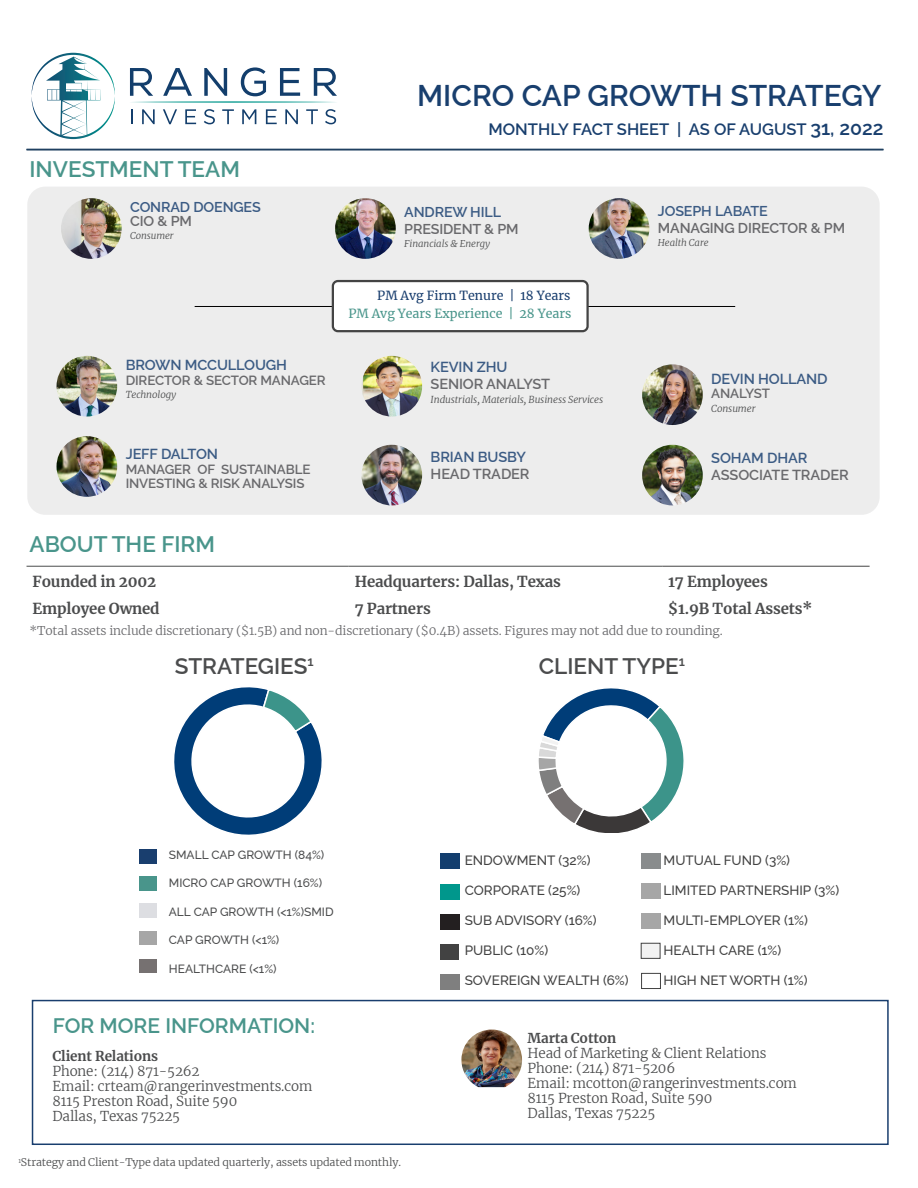
<style>
.page{position:relative;width:918px;height:1188px;background:#fff}
.page>*{position:absolute;margin:0;border:0;box-sizing:border-box;transform-origin:0 0}
.t1{font:600 30px "Raleway";color:#193f6e}
._6-CHART_HEADERS__SM{font:600 22.5px "Raleway";color:#49958b}
._6-CHART_HEADERS__SM-2{font:600 22.5px "Raleway";color:#4b4c4d}
._6-CHART_HEADERS__SM-3{font:600 21px "Raleway";color:#49958b}
.t2{font:600 16.5px "Raleway";color:#193f6e}
.t3{font:700 15px "Merriweather";letter-spacing:-.01em;color:#4b4c4d}
.t4{font:600 14.55px "Raleway";letter-spacing:-.01em;color:#3b5b84}
.t5{font:600 14.55px "Raleway";letter-spacing:-.01em;color:#69696c}
.t6{font:600 14.25px "Raleway";letter-spacing:-.01em;color:#69696c}
.t7{font:600 14.25px "Raleway";letter-spacing:-.01em;color:#3b5b84}
.Sidebar_Text{font:300 13.5px "Merriweather";letter-spacing:-.01em;color:#4b4c4d}
.t8{font:500 13.5px "Raleway";color:#424242}
.Sidebar_Text-2{font:700 13.5px "Merriweather";letter-spacing:-.01em;color:#4b4c4d}
.t9{font:600 13.35px/14.5px "Raleway";letter-spacing:-.01em;color:#69696c}
.Graphics_-_pie_chart{font:12.45px "Merriweather";color:#49958b}
.Graphics_-_pie_chart-2{font:12.45px "Merriweather";color:#193e6e}
.Disclosure{font:300 12px "Merriweather";letter-spacing:-.01em;color:#69696c}
.t10{font:500 12px "Raleway";color:#4b4c4d}
.Disclosure-2{font:300 10.5px "Merriweather";letter-spacing:-.01em;color:#4b4c4d}
.Footer_-_Inside{font:italic 300 9.75px "Merriweather";letter-spacing:-.01em;color:#4b4c4d}
.Footer_-_Inside-2{font:italic 300 9.6px "Merriweather";letter-spacing:-.01em;color:#4b4c4d}
.s1{font-size:19.5px}
</style>
<div class="page">
<svg style="left:131px;top:109px;width:1px;height:15px"></svg>
<svg style="left:142px;top:109px;width:13px;height:15px"></svg>
<svg style="left:163px;top:109px;width:14px;height:15px"></svg>
<svg style="left:185px;top:109px;width:11px;height:15px"></svg>
<svg style="left:204px;top:109px;width:11px;height:15px"></svg>
<svg style="left:222px;top:109px;width:12px;height:15px"></svg>
<svg style="left:242px;top:109px;width:14px;height:15px"></svg>
<svg style="left:266px;top:109px;width:11px;height:15px"></svg>
<svg style="left:285px;top:109px;width:13px;height:15px"></svg>
<svg style="left:306px;top:109px;width:12px;height:15px"></svg>
<svg style="left:325px;top:109px;width:11px;height:15px"></svg>
<svg style="left:130px;top:67px;width:207px;height:36px"></svg>
<svg style="left:32px;top:53px;width:83px;height:86px"></svg>
<hr style="left:27px;top:149px;width:856px;height:1px;background:#1f4060">
<div style="left:27px;top:187px;width:853px;height:328px;background:#ededed;border-radius:18px"></div>
<hr style="left:195px;top:306px;width:540px;height:1px;background:#000">
<div style="left:32px;top:1000px;width:857px;height:145px;border:2px solid #193e6e"></div>
<div style="left:333px;top:281px;width:255px;height:50px;background:#fff;border-radius:5px"></div>
<div style="left:332px;top:280px;width:257px;height:52px;border:2px solid #444;border-radius:5px"></div>
<img style="left:57px;top:356px;width:60px;height:61px;border-radius:30px">
<img style="left:361px;top:356px;width:61px;height:61px;border-radius:30px">
<img style="left:57px;top:436px;width:60px;height:61px;border-radius:30px">
<img style="left:361px;top:445px;width:61px;height:60px;border-radius:30px">
<img style="left:642px;top:445px;width:61px;height:60px;border-radius:30px">
<img style="left:642px;top:364px;width:61px;height:61px;border-radius:30px">
<img style="left:335px;top:198px;width:61px;height:61px;border-radius:30px">
<img style="left:589px;top:198px;width:60px;height:61px;border-radius:30px">
<img style="left:61px;top:198px;width:61px;height:61px;border-radius:30px">
<svg style="left:174px;top:687px;width:148px;height:148px"></svg>
<div style="left:139px;top:849px;width:18px;height:14px;background:#193e6e"></div>
<div style="left:139px;top:876px;width:18px;height:15px;background:#49958b"></div>
<div style="left:139px;top:904px;width:18px;height:14px;background:#dddee2"></div>
<div style="left:139px;top:931px;width:18px;height:14px;background:#a6a6a6"></div>
<div style="left:139px;top:959px;width:18px;height:14px;background:#767171"></div>
<svg style="left:538px;top:688px;width:146px;height:145px"></svg>
<img style="left:461px;top:1030px;width:61px;height:57px">
<div style="left:440px;top:854px;width:20px;height:15px;background:#133e6e"></div>
<div style="left:440px;top:884px;width:20px;height:15px;background:#00978c"></div>
<div style="left:440px;top:974px;width:20px;height:16px;background:#7f7f7f"></div>
<div style="left:441px;top:944px;width:18px;height:16px;background:#424242"></div>
<div style="left:441px;top:914px;width:19px;height:16px;background:#231f20"></div>
<div style="left:641px;top:854px;width:19px;height:15px;background:#898c8d"></div>
<div style="left:641px;top:883px;width:19px;height:16px;background:#a6a6a6"></div>
<div style="left:641px;top:943px;width:19px;height:16px;background:#f2f2f2;border:1px solid #424242"></div>
<div style="left:641px;top:913px;width:20px;height:16px;background:#a6a6a6"></div>
<div style="left:641px;top:973px;width:20px;height:16px;background:#fff;border:1px solid #424242"></div>
<hr style="left:27px;top:566px;width:322px;height:1px;background:#4b4c4d">
<hr style="left:349px;top:566px;width:313px;height:1px;background:#4b4c4d">
<hr style="left:662px;top:566px;width:208px;height:1px;background:#444">
<h1 class="t1" style="left:417px;top:71px;width:466px">MICRO CAP GROWTH STRATEGY</h1>
<p class="_6-CHART_HEADERS__SM" style="left:30px;top:151px;width:212px">INVESTMENT TEAM</p>
<p class="t7" style="left:130px;top:195px;width:132px">CONRAD DOENGES</p>
<p class="t6" style="left:130px;top:210px;width:63px">CIO &amp; PM</p>
<p class="Footer_-_Inside-2" style="left:130px;top:229px;width:45px">Consumer</p>
<p class="t4" style="left:126px;top:353px;width:163px">BROWN MCCULLOUGH</p>
<p class="t9" style="left:126px;top:371px;width:202px">DIRECTOR &amp; SECTOR MANAGER</p>
<p class="Footer_-_Inside" style="left:126px;top:388px;width:52px">Technology</p>
<p class="t4" style="left:126px;top:443px;width:94px">JEFF DALTON</p>
<p class="t9" style="left:126px;top:460px;width:186px">MANAGER OF SUSTAINABLE<br>INVESTING &amp; RISK ANALYSIS</p>
<p class="_6-CHART_HEADERS__SM" style="left:30px;top:526px;width:187px">ABOUT THE FIRM</p>
<p class="t2" style="left:489px;top:116px;width:396px">MONTHLY FACT SHEET | AS OF AUGUST <span class="s1">31, 2022</span></p>
<p class="t7" style="left:404px;top:201px;width:98px">ANDREW HILL</p>
<p class="t6" style="left:404px;top:218px;width:116px">PRESIDENT &amp; PM</p>
<p class="Footer_-_Inside-2" style="left:404px;top:237px;width:87px">Financials &amp; Energy</p>
<p class="Graphics_-_pie_chart-2" style="left:377px;top:287px;width:195px">PM Avg Firm Tenure | 18 Years</p>
<p class="Graphics_-_pie_chart" style="left:348px;top:305px;width:225px">PM Avg Years Experience | 28 Years</p>
<p class="t4" style="left:431px;top:356px;width:78px">KEVIN ZHU</p>
<p class="t5" style="left:431px;top:373px;width:121px">SENIOR ANALYST</p>
<p class="Footer_-_Inside" style="left:431px;top:392px;width:174px">Industrials, Materials, Business Services</p>
<p class="t4" style="left:431px;top:445px;width:97px">BRIAN BUSBY</p>
<p class="t5" style="left:431px;top:462px;width:100px">HEAD TRADER</p>
<p class="t7" style="left:658px;top:200px;width:112px">JOSEPH LABATE</p>
<p class="t6" style="left:658px;top:216px;width:189px">MANAGING DIRECTOR &amp; PM</p>
<p class="Footer_-_Inside-2" style="left:658px;top:236px;width:52px">Health Care</p>
<p class="t4" style="left:711px;top:367px;width:118px">DEVIN HOLLAND</p>
<p class="t9" style="left:711px;top:385px;width:60px">ANALYST</p>
<p class="Footer_-_Inside" style="left:711px;top:401px;width:46px">Consumer</p>
<p class="t4" style="left:711px;top:446px;width:98px">SOHAM DHAR</p>
<p class="t5" style="left:711px;top:463px;width:139px">ASSOCIATE TRADER</p>
<p class="t3" style="left:33px;top:571px;width:125px">Founded in 2002</p>
<p class="t3" style="left:355px;top:571px;width:208px">Headquarters: Dallas, Texas</p>
<p class="t3" style="left:668px;top:571px;width:101px">17 Employees</p>
<p class="t3" style="left:33px;top:598px;width:129px">Employee Owned</p>
<p class="t3" style="left:355px;top:598px;width:78px">7 Partners</p>
<p class="t3" style="left:668px;top:598px;width:146px">$1.9B Total Assets*</p>
<p class="Disclosure" style="left:30px;top:622px;width:695px">*Total assets include discretionary ($1.5B) and non-discretionary ($0.4B) assets. Figures may not add due to rounding.</p>
<p class="_6-CHART_HEADERS__SM-2" style="left:175px;top:648px;width:141px">STRATEGIES<sup>1</sup></p>
<p class="_6-CHART_HEADERS__SM-2" style="left:539px;top:648px;width:147px">CLIENT TYPE<sup>1</sup></p>
<p class="t10" style="left:169px;top:845px;width:157px">SMALL CAP GROWTH (84%)</p>
<p class="t10" style="left:169px;top:874px;width:155px">MICRO CAP GROWTH (16%)</p>
<p class="t10" style="left:169px;top:902px;width:166px">ALL CAP GROWTH (&lt;1%)SMID</p>
<p class="t10" style="left:169px;top:931px;width:112px">CAP GROWTH (&lt;1%)</p>
<p class="t10" style="left:169px;top:959px;width:109px">HEALTHCARE (&lt;1%)</p>
<p class="_6-CHART_HEADERS__SM-3" style="left:53px;top:1009px;width:264px">FOR MORE INFORMATION:</p>
<p class="Sidebar_Text-2" style="left:53px;top:1047px;width:107px">Client Relations</p>
<p class="Sidebar_Text" style="left:53px;top:1062px;width:149px">Phone: (214) 871-5262</p>
<p class="Sidebar_Text" style="left:53px;top:1077px;width:261px">Email: crteam@rangerinvestments.com</p>
<p class="Sidebar_Text" style="left:53px;top:1092px;width:186px">8115 Preston Road, Suite 590</p>
<p class="Sidebar_Text" style="left:53px;top:1107px;width:129px">Dallas, Texas 75225</p>
<p class="Disclosure-2" style="left:18px;top:1155px;width:384px"><sup>1</sup>Strategy and Client-Type data updated quarterly, assets updated monthly.</p>
<p class="t8" style="left:465px;top:850px;width:127px">ENDOWMENT (32%)</p>
<p class="t8" style="left:465px;top:880px;width:117px">CORPORATE (25%)</p>
<p class="t8" style="left:465px;top:910px;width:133px">SUB ADVISORY (16%)</p>
<p class="t8" style="left:465px;top:940px;width:85px">PUBLIC (10%)</p>
<p class="t8" style="left:465px;top:970px;width:165px">SOVEREIGN WEALTH (6%)</p>
<p class="t8" style="left:664px;top:850px;width:128px">MUTUAL FUND (3%)</p>
<p class="t8" style="left:664px;top:880px;width:177px">LIMITED PARTNERSHIP (3%)</p>
<p class="t8" style="left:664px;top:910px;width:146px">MULTI-EMPLOYER (1%)</p>
<p class="t8" style="left:664px;top:940px;width:119px">HEALTH CARE (1%)</p>
<p class="t8" style="left:664px;top:970px;width:145px">HIGH NET WORTH (1%)</p>
<p class="Sidebar_Text-2" style="left:528px;top:1029px;width:90px">Marta Cotton</p>
<p class="Sidebar_Text" style="left:528px;top:1044px;width:240px">Head of Marketing &amp; Client Relations</p>
<p class="Sidebar_Text" style="left:528px;top:1059px;width:149px">Phone: (214) 871-5206</p>
<p class="Sidebar_Text" style="left:528px;top:1074px;width:271px">Email: mcotton@rangerinvestments.com</p>
<p class="Sidebar_Text" style="left:528px;top:1089px;width:186px">8115 Preston Road, Suite 590</p>
<p class="Sidebar_Text" style="left:528px;top:1104px;width:129px">Dallas, Texas 75225</p>
</div>
